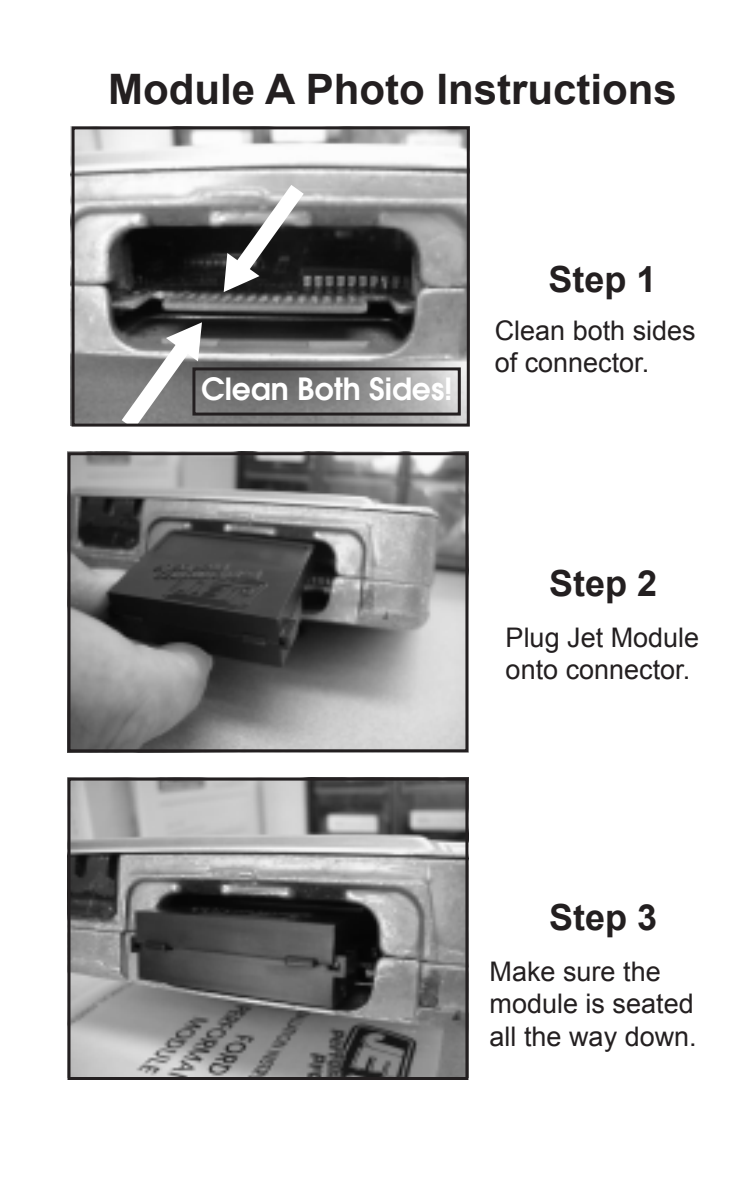
<style>
.page{position:relative;width:756px;height:1188px;background:#fff}
.page>*{position:absolute;margin:0;border:0;box-sizing:border-box;transform-origin:0 0}
.t1{font:700 42px "Arial";color:#231f20}
.t2{font:700 36px "Arial";color:#231f20}
.t3{font:600 30px "Avant Garde";color:#fff}
.t4{font:27px/32.4px "Arial";color:#231f20}
</style>
<div class="page">
<img style="left:71px;top:127px;width:395px;height:299px">
<img style="left:68px;top:777px;width:400px;height:299px">
<img style="left:72px;top:456px;width:392px;height:292px">
<div style="left:192px;top:367px;width:269px;height:49px;border:3px solid #231f20"></div>
<div style="left:72px;top:126px;width:398px;height:301px;border:3px solid #231f20"></div>
<div style="left:68px;top:452px;width:400px;height:300px;border:3px solid #231f20"></div>
<div style="left:68px;top:778px;width:400px;height:302px;border:3px solid #231f20"></div>
<svg style="left:208px;top:185px;width:96px;height:119px;background:#6c6c6c"></svg>
<svg style="left:122px;top:311px;width:96px;height:116px;background:#7b7b7b"></svg>
<h1 class="t1" style="left:108px;top:61px;width:570px">Module A Photo Instructions</h1>
<h2 class="t2" style="left:548px;top:256px;width:110px">Step 1</h2>
<p class="t3" style="left:201px;top:369px;width:253px">Clean Both Sides!</p>
<p class="t4" style="left:495px;top:314px;width:203px">Clean both sides of connector.</p>
<h2 class="t2" style="left:549px;top:559px;width:110px">Step 2</h2>
<p class="t4" style="left:506px;top:621px;width:195px">Plug Jet Module onto connector.</p>
<h2 class="t2" style="left:549px;top:893px;width:110px">Step 3</h2>
<p class="t4" style="left:490px;top:956px;width:209px">Make sure the module is seated all the way down.</p>
</div>
